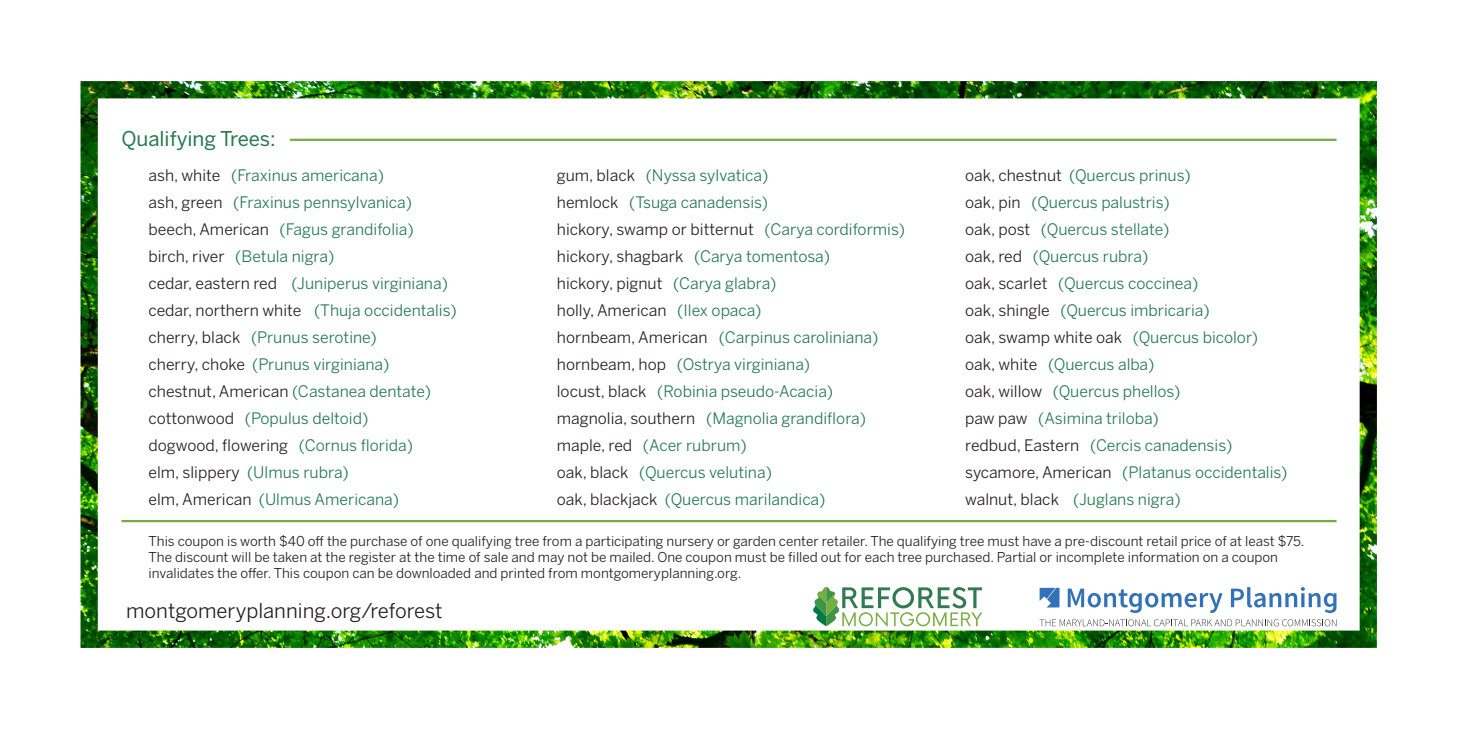
<style>
.page{position:relative;width:1458px;height:729px;background:#fff}
.page>*{position:absolute;margin:0;border:0;box-sizing:border-box;transform-origin:0 0}
.t1{font:20.25px "Benton Sans";color:#231f20}
.t2{font:20.25px "Benton Sans";color:#257951}
.t3{font:15.75px "Benton Sans";color:#257951}
.t4{font:15.75px "Benton Sans";color:#231f20}
.t5{font:13.5px/16.2px "Benton Sans";color:#231f20}
.s1{color:#231f20}
.s2{color:#257951}
</style>
<div class="page">
<img style="left:80px;top:81px;width:1297px;height:567px">
<svg style="left:1040px;top:619px;width:296px;height:7px"></svg>
<svg style="left:1040px;top:588px;width:20px;height:20px"></svg>
<svg style="left:1068px;top:589px;width:155px;height:24px"></svg>
<svg style="left:1231px;top:587px;width:105px;height:26px"></svg>
<hr style="left:122px;top:520px;width:1214px;height:2px;background:#74ae42">
<hr style="left:290px;top:139px;width:1046px;height:2px;background:#74ae42">
<svg style="left:813px;top:587px;width:169px;height:39px"></svg>
<p class="t2" style="left:122px;top:126px;width:156px">Qualifying Trees:</p>
<p class="t3" style="left:965px;top:166px;width:227px"><span class="s1">oak, chestnut</span> (Quercus prinus)</p>
<p class="t3" style="left:965px;top:193px;width:206px"><span class="s1">oak, pin</span> (Quercus palustris)</p>
<p class="t3" style="left:965px;top:220px;width:206px"><span class="s1">oak, post</span> (Quercus stellate)</p>
<p class="t3" style="left:965px;top:247px;width:185px"><span class="s1">oak, red</span> (Quercus rubra)</p>
<p class="t3" style="left:965px;top:274px;width:235px"><span class="s1">oak, scarlet</span> (Quercus coccinea)</p>
<p class="t3" style="left:965px;top:301px;width:246px"><span class="s1">oak, shingle</span> (Quercus imbricaria)</p>
<p class="t4" style="left:965px;top:328px;width:294px">oak, swamp white oak <span class="s2">(Quercus bicolor)</span></p>
<p class="t3" style="left:965px;top:355px;width:191px"><span class="s1">oak, white</span> (Quercus alba)</p>
<p class="t3" style="left:965px;top:382px;width:217px"><span class="s1">oak, willow</span> (Quercus phellos)</p>
<p class="t3" style="left:965px;top:409px;width:195px"><span class="s1">paw paw</span> (Asimina triloba)</p>
<p class="t3" style="left:965px;top:436px;width:269px"><span class="s1">redbud, Eastern</span> (Cercis canadensis)</p>
<p class="t3" style="left:965px;top:463px;width:324px"><span class="s1">sycamore, American</span> (Platanus occidentalis)</p>
<p class="t3" style="left:965px;top:490px;width:217px"><span class="s1">walnut, black</span> (Juglans nigra)</p>
<p class="t5" style="left:148px;top:533px;width:1158px">This coupon is worth $40 off the purchase of one qualifying tree from a participating nursery or garden center retailer. The qualifying tree must have a pre-discount retail price of at least $75.<br>The discount will be taken at the register at the time of sale and may not be mailed. One coupon must be filled out for each tree purchased. Partial or incomplete information on a coupon invalidates the offer. This coupon can be downloaded and printed from montgomeryplanning.org.</p>
<p class="t1" style="left:126px;top:599px;width:318px">montgomeryplanning.org/reforest</p>
<p class="t3" style="left:557px;top:166px;width:213px"><span class="s1">gum, black</span> (Nyssa sylvatica)</p>
<p class="t3" style="left:557px;top:193px;width:213px"><span class="s1">hemlock</span> (Tsuga canadensis)</p>
<p class="t4" style="left:557px;top:220px;width:350px">hickory, swamp or bitternut <span class="s2">(Carya cordiformis)</span></p>
<p class="t4" style="left:557px;top:247px;width:275px">hickory, shagbark <span class="s2">(Carya tomentosa)</span></p>
<p class="t4" style="left:557px;top:274px;width:221px">hickory, pignut <span class="s2">(Carya glabra)</span></p>
<p class="t4" style="left:557px;top:301px;width:206px">holly, American <span class="s2">(Ilex opaca)</span></p>
<p class="t3" style="left:557px;top:328px;width:323px"><span class="s1">hornbeam, American</span> (Carpinus caroliniana)</p>
<p class="t3" style="left:557px;top:355px;width:255px"><span class="s1">hornbeam, hop</span> (Ostrya virginiana)</p>
<p class="t3" style="left:557px;top:382px;width:278px"><span class="s1">locust, black</span> (Robinia pseudo-Acacia)</p>
<p class="t3" style="left:557px;top:409px;width:311px"><span class="s1">magnolia, southern</span> (Magnolia grandiflora)</p>
<p class="t3" style="left:557px;top:436px;width:191px"><span class="s1">maple, red</span> (Acer rubrum)</p>
<p class="t3" style="left:557px;top:463px;width:217px"><span class="s1">oak, black</span> (Quercus velutina)</p>
<p class="t3" style="left:557px;top:490px;width:270px"><span class="s1">oak, blackjack</span> (Quercus marilandica)</p>
<p class="t3" style="left:148px;top:166px;width:237px"><span class="s1">ash, white</span> (Fraxinus americana)</p>
<p class="t3" style="left:148px;top:193px;width:265px"><span class="s1">ash, green</span> (Fraxinus pennsylvanica)</p>
<p class="t3" style="left:148px;top:220px;width:267px"><span class="s1">beech, American</span> (Fagus grandifolia)</p>
<p class="t3" style="left:148px;top:247px;width:187px"><span class="s1">birch, river</span> (Betula nigra)</p>
<p class="t3" style="left:148px;top:274px;width:301px"><span class="s1">cedar, eastern red</span> (Juniperus virginiana)</p>
<p class="t4" style="left:148px;top:301px;width:310px">cedar, northern white <span class="s2">(Thuja occidentalis)</span></p>
<p class="t3" style="left:148px;top:328px;width:230px"><span class="s1">cherry, black</span> (Prunus serotine)</p>
<p class="t3" style="left:148px;top:355px;width:242px"><span class="s1">cherry, choke</span> (Prunus virginiana)</p>
<p class="t4" style="left:148px;top:382px;width:284px">chestnut, American <span class="s2">(Castanea dentate)</span></p>
<p class="t3" style="left:148px;top:409px;width:221px"><span class="s1">cottonwood</span> (Populus deltoid)</p>
<p class="t4" style="left:148px;top:436px;width:266px">dogwood, flowering <span class="s2">(Cornus florida)</span></p>
<p class="t4" style="left:148px;top:463px;width:202px">elm, slippery <span class="s2">(Ulmus rubra)</span></p>
<p class="t3" style="left:148px;top:490px;width:252px"><span class="s1">elm, American</span> (Ulmus Americana)</p>
</div>
